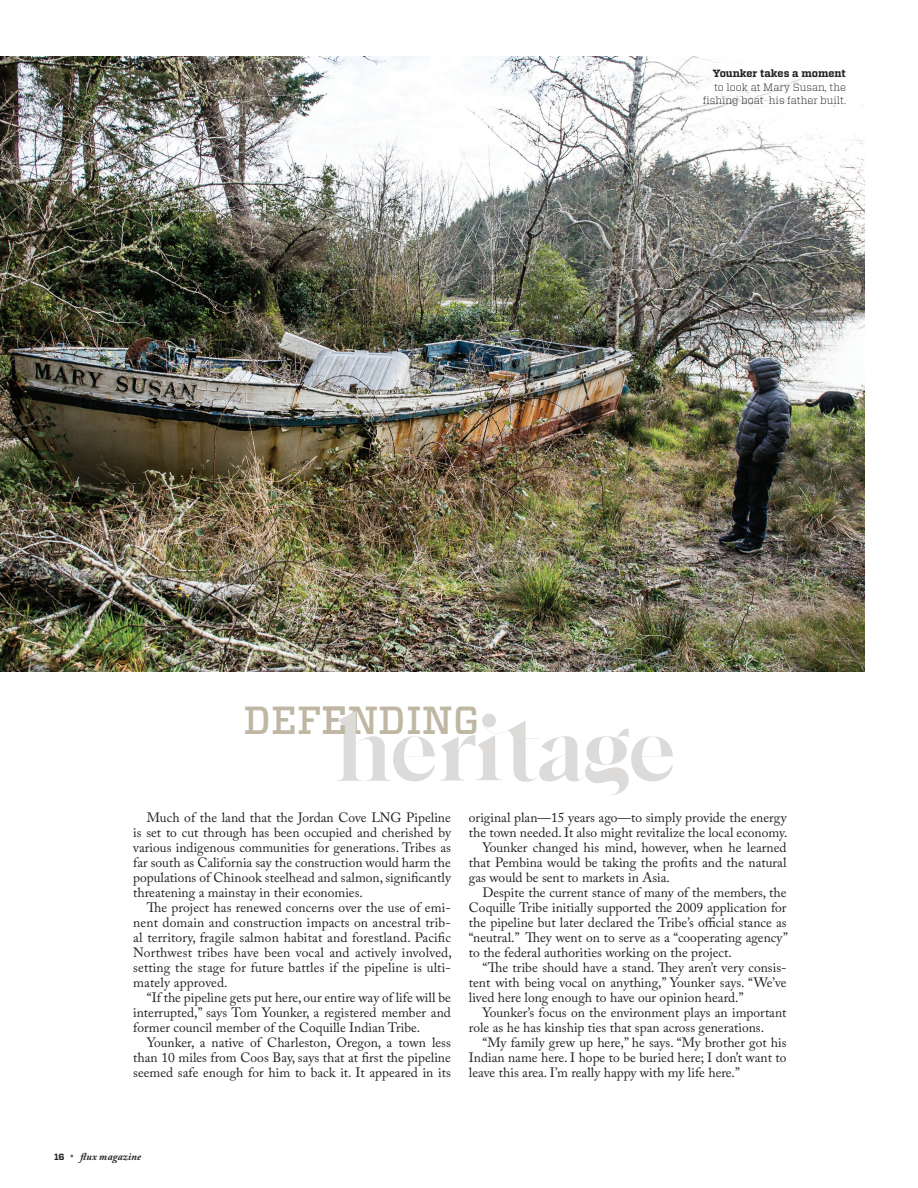
<style>
.page{position:relative;width:918px;height:1188px;background:#fff}
.page>*{position:absolute;margin:0;border:0;box-sizing:border-box;transform-origin:0 0}
.t1{font:500 39.15px "Vitesse";color:#bfb7a3}
.t2{font:13.5px/15px "Adobe Caslon Pro";color:#231f20;text-align:justify}
.t3{font:300 10.5px/13.5px "Vitesse";color:#231f20;text-align:right}
.t4{font:700 10.5px "Vitesse";color:#231f20}
.t5{font:italic 700 10.5px "Adobe Caslon Pro";letter-spacing:.02em;color:#231f20}
.s1{font-family:"Vitesse";font-style:normal;font-size:9px}
</style>
<div class="page">
<img style="left:0;top:57px;width:864px;height:615px">
<svg style="left:337px;top:711px;width:336px;height:85px"></svg>
<p class="t4" style="left:713px;top:67px;width:135px">Younker takes a moment</p>
<p class="t3" style="left:703px;top:80px;width:145px">to look at Mary Susan, the fishing boat his father built.</p>
<h1 class="t1" style="left:243px;top:694px;width:238px">DEFENDING</h1>
<p class="t2" style="left:133px;top:810px;width:319px;text-indent:14px">Much of the land that the Jordan Cove LNG Pipeline is set to cut through has been occupied and cherished by various indigenous communities for generations. Tribes as far south as California say the construction would harm the populations of Chinook steelhead and salmon, significantly threatening a mainstay in their economies.</p>
<p class="t2" style="left:133px;top:900px;width:320px;text-indent:14px">The project has renewed concerns over the use of emi&shy;nent domain and construction impacts on ancestral trib&shy;al territory, fragile salmon habitat and forestland. Pacific Northwest tribes have been vocal and actively involved, setting the stage for future battles if the pipeline is ulti&shy;mately approved.</p>
<p class="t2" style="left:133px;top:990px;width:319px;text-indent:14px">“If the pipeline gets put here, our entire way of life will be interrupted,” says Tom Younker, a registered member and former council member of the Coquille Indian Tribe.</p>
<p class="t2" style="left:133px;top:1035px;width:319px;text-indent:14px">Younker, a native of Charleston, Oregon, a town less than 10 miles from Coos Bay, says that at first the pipeline seemed safe enough for him to back it. It appeared in its</p>
<p class="t2" style="left:469px;top:810px;width:319px">original plan—15 years ago—to simply provide the energy</p>
<p class="t2" style="left:469px;top:825px;width:320px">the town needed. It also might revitalize the local economy.</p>
<p class="t2" style="left:482px;top:840px;width:306px">Younker changed his mind, however, when he learned</p>
<p class="t2" style="left:469px;top:855px;width:319px">that Pembina would be taking the profits and the natural</p>
<p class="t2" style="left:469px;top:870px;width:203px">gas would be sent to markets in Asia.</p>
<p class="t2" style="left:482px;top:885px;width:306px">Despite the current stance of many of the members, the</p>
<p class="t2" style="left:469px;top:900px;width:319px">Coquille Tribe initially supported the 2009 application for</p>
<p class="t2" style="left:469px;top:915px;width:319px">the pipeline but later declared the Tribe’s official stance as</p>
<p class="t2" style="left:469px;top:930px;width:321px">“neutral.” They went on to serve as a “cooperating agency”</p>
<p class="t2" style="left:469px;top:945px;width:264px">to the federal authorities working on the project.</p>
<p class="t2" style="left:482px;top:960px;width:306px">“The tribe should have a stand. They aren’t very consis-</p>
<p class="t2" style="left:469px;top:975px;width:319px">tent with being vocal on anything,” Younker says. “We’ve</p>
<p class="t2" style="left:469px;top:990px;width:276px">lived here long enough to have our opinion heard.”</p>
<p class="t2" style="left:482px;top:1005px;width:306px">Younker’s focus on the environment plays an important</p>
<p class="t2" style="left:469px;top:1020px;width:297px">role as he has kinship ties that span across generations.</p>
<p class="t2" style="left:482px;top:1035px;width:306px">“My family grew up here,” he says. “My brother got his</p>
<p class="t2" style="left:469px;top:1050px;width:319px">Indian name here. I hope to be buried here; I don’t want to</p>
<p class="t2" style="left:469px;top:1065px;width:273px">leave this area. I’m really happy with my life here.”</p>
<p class="t5" style="left:54px;top:1150px;width:89px"><span class="s1">16</span> <sub>*</sub> flux magazine</p>
</div>
